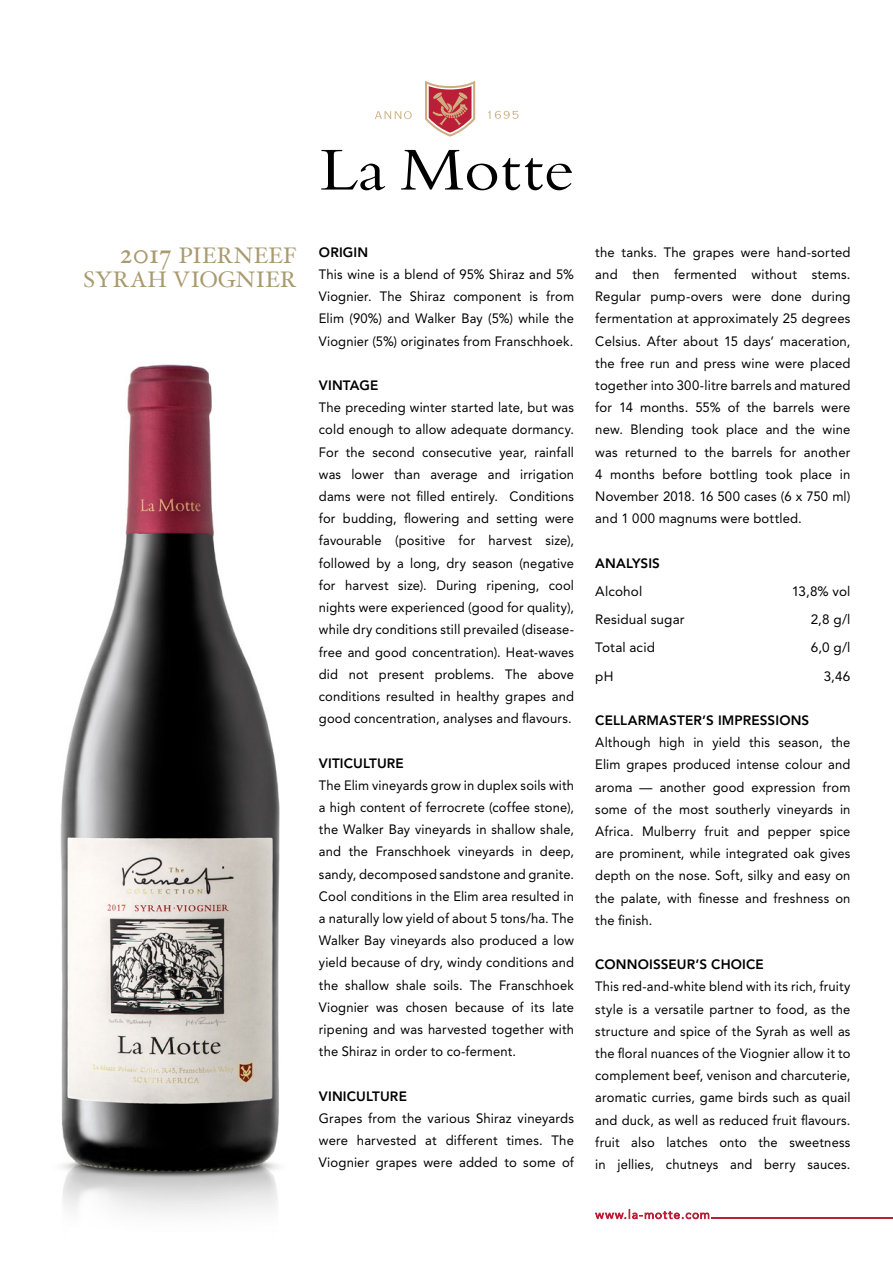
<style>
.page{position:relative;width:893px;height:1263px;background:#fff}
.page>*{position:absolute;margin:0;border:0;box-sizing:border-box;transform-origin:0 0}
.t1{font:22.5px/24px "Hoefler Text";color:#a99b70;text-align:right}
.t2{font:13.5px/22.2px "Avenir LT Std";letter-spacing:.01em;color:#000;text-align:justify;scale:.96 1}
.t3{font:13.5px/22.2px "Avenir LT Std";letter-spacing:.01em;color:#000;text-align:justify}
.t4{font:800 13.5px "Avenir LT Std";letter-spacing:.01em;color:#000}
.s1{font-size:28.5px}
</style>
<div class="page">
<img style="left:60px;top:364px;width:220px;height:849px">
<hr style="left:711px;top:1217px;width:182px;height:1px;background:#bb1f37">
<svg style="left:595px;top:1209px;width:114px;height:11px"></svg>
<svg style="left:401px;top:150px;width:171px;height:40px"></svg>
<svg style="left:321px;top:150px;width:64px;height:40px"></svg>
<svg style="left:375px;top:81px;width:144px;height:56px"></svg>
<p class="t1" style="left:84px;top:243px;width:214px"><span class="s1">2017</span> PIERNEEF<br>SYRAH VIOGNIER</p>
<p class="t4" style="left:319px;top:244px;width:51px">ORIGIN</p>
<p class="t2" style="left:319px;top:263px;width:267px">This wine is a blend of 95% Shiraz and 5% Viognier. The Shiraz component is from Elim (90%) and Walker Bay (5%) while the Viognier (5%) originates from Franschhoek.</p>
<p class="t4" style="left:319px;top:377px;width:61px">VINTAGE</p>
<p class="t2" style="left:319px;top:397px;width:267px">The preceding winter started late, but was cold enough to allow adequate dormancy.<br>For the second consecutive year, rainfall was lower than average and irrigation dams were not filled entirely. Conditions for budding, flowering and setting were favourable (positive for harvest size), followed by a long, dry season (negative for harvest size). During ripening, cool nights were experienced (good for quality), while dry conditions still prevailed (disease&shy;free and good concentration). Heat-waves did not present problems. The above conditions resulted in healthy grapes and good concentration, analyses and flavours.</p>
<p class="t4" style="left:319px;top:755px;width:86px">VITICULTURE</p>
<p class="t2" style="left:319px;top:774px;width:267px">The Elim vineyards grow in duplex soils with a high content of ferrocrete (coffee stone), the Walker Bay vineyards in shallow shale, and the Franschhoek vineyards in deep, sandy, decomposed sandstone and granite.<br>Cool conditions in the Elim area resulted in a naturally low yield of about 5 tons/ha. The Walker Bay vineyards also produced a low yield because of dry, windy conditions and the shallow shale soils. The Franschhoek Viognier was chosen because of its late ripening and was harvested together with the Shiraz in order to co-ferment.</p>
<p class="t4" style="left:319px;top:1088px;width:89px">VINICULTURE</p>
<p class="t3" style="left:319px;top:1107px;width:257px">Grapes from the various Shiraz vineyards were harvested at different times. The Viognier grapes were added to some of</p>
<p class="t3" style="left:595px;top:241px;width:257px">the tanks. The grapes were hand-sorted and then fermented without stems.<br>Regular pump-overs were done during fermentation at approximately 25 degrees Celsius. After about 15 days’ maceration, the free run and press wine were placed together into 300-litre barrels and matured for 14 months. 55% of the barrels were new. Blending took place and the wine was returned to the barrels for another 4 months before bottling took place in November 2018. 16 500 cases (6 x 750 ml) and 1 000 magnums were bottled.</p>
<p class="t4" style="left:595px;top:555px;width:66px">ANALYSIS</p>
<p class="t3" style="left:595px;top:580px;width:48px">Alcohol</p>
<p class="t3" style="left:792px;top:580px;width:60px">13,8% vol</p>
<p class="t3" style="left:595px;top:608px;width:91px">Residual sugar</p>
<p class="t3" style="left:811px;top:608px;width:41px">2,8 g/l</p>
<p class="t3" style="left:595px;top:637px;width:61px">Total acid</p>
<p class="t3" style="left:811px;top:637px;width:41px">6,0 g/l</p>
<p class="t3" style="left:595px;top:665px;width:20px">pH</p>
<p class="t3" style="left:824px;top:665px;width:28px">3,46</p>
<p class="t4" style="left:595px;top:712px;width:216px">CELLARMASTER’S IMPRESSIONS</p>
<p class="t2" style="left:595px;top:731px;width:267px">Although high in yield this season, the Elim grapes produced intense colour and aroma — another good expression from some of the most southerly vineyards in Africa. Mulberry fruit and pepper spice are prominent, while integrated oak gives depth on the nose. Soft, silky and easy on the palate, with finesse and freshness on the finish.</p>
<p class="t4" style="left:595px;top:956px;width:170px">CONNOISSEUR’S CHOICE</p>
<p class="t2" style="left:595px;top:976px;width:267px">This red-and-white blend with its rich, fruity style is a versatile partner to food, as the structure and spice of the Syrah as well as the floral nuances of the Viognier allow it to complement beef, venison and charcuterie, aromatic curries, game birds such as quail and duck, as well as reduced fruit flavours. fruit also latches onto the sweetness in jellies, chutneys and berry sauces.</p>
</div>
